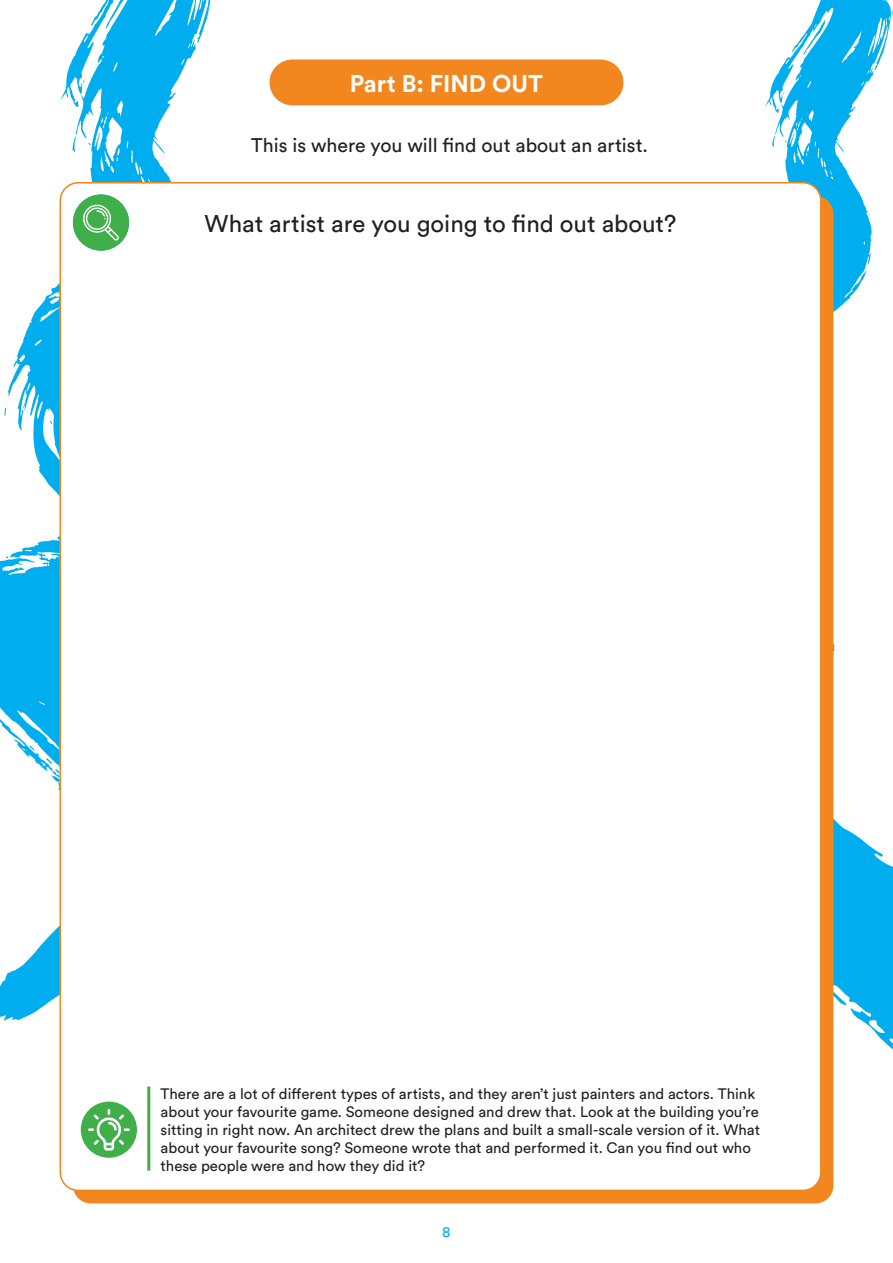
<style>
.page{position:relative;width:893px;height:1263px;background:#fff}
.page>*{position:absolute;margin:0;border:0;box-sizing:border-box;transform-origin:0 0}
.t1{font:24px "Circular Pro";color:#231f20}
.t2{font:700 24px "Circular Pro";color:#fff}
.t3{font:19.5px "Circular Pro";color:#231f20}
.t4{font:15px/18px "Circular Pro";color:#231f20}
.t5{font:15px "Circular Pro";color:#00aeef}
</style>
<div class="page">
<svg style="left:0;top:0;width:211px;height:1021px"></svg>
<svg style="left:73px;top:137px;width:3px;height:15px"></svg>
<svg style="left:4px;top:407px;width:2px;height:9px"></svg>
<svg style="left:29px;top:746px;width:6px;height:5px"></svg>
<svg style="left:46px;top:758px;width:14px;height:15px"></svg>
<svg style="left:105px;top:0;width:26px;height:29px"></svg>
<svg style="left:50px;top:420px;width:3px;height:4px"></svg>
<svg style="left:314px;top:803px;width:579px;height:401px"></svg>
<svg style="left:833px;top:978px;width:13px;height:27px"></svg>
<svg style="left:765px;top:0;width:126px;height:803px"></svg>
<svg style="left:772px;top:135px;width:3px;height:12px"></svg>
<svg style="left:803px;top:20px;width:22px;height:35px"></svg>
<div style="left:73px;top:196px;width:760px;height:1007px;background:#f28720;border-radius:18px"></div>
<div style="left:60px;top:183px;width:761px;height:1007px;background:#fff;border-radius:18px"></div>
<div style="left:269px;top:60px;width:354px;height:45px;background:#f28720;border-radius:23px"></div>
<div style="left:81px;top:1101px;width:56px;height:57px;background:#40ae49;border-radius:50%"></div>
<svg style="left:88px;top:1109px;width:42px;height:41px"></svg>
<hr style="left:147px;top:1086px;width:3px;height:85px;background:#40ae49">
<div style="left:73px;top:194px;width:56px;height:57px;background:#40ae49;border-radius:50%"></div>
<svg style="left:83px;top:204px;width:36px;height:36px"></svg>
<p class="t2" style="left:350px;top:67px;width:195px">Part B: FIND OUT</p>
<p class="t3" style="left:251px;top:132px;width:398px">This is where you will find out about an artist.</p>
<p class="t1" style="left:205px;top:207px;width:473px">What artist are you going to find out about?</p>
<p class="t4" style="left:161px;top:1084px;width:601px">There are a lot of different types of artists, and they aren’t just painters and actors. Think about your favourite game. Someone designed and drew that. Look at the building you’re sitting in right now. An architect drew the plans and built a small-scale version of it. What about your favourite song? Someone wrote that and performed it. Can you find out who these people were and how they did it?</p>
<p class="t5" style="left:442px;top:1222px;width:10px">8</p>
</div>
